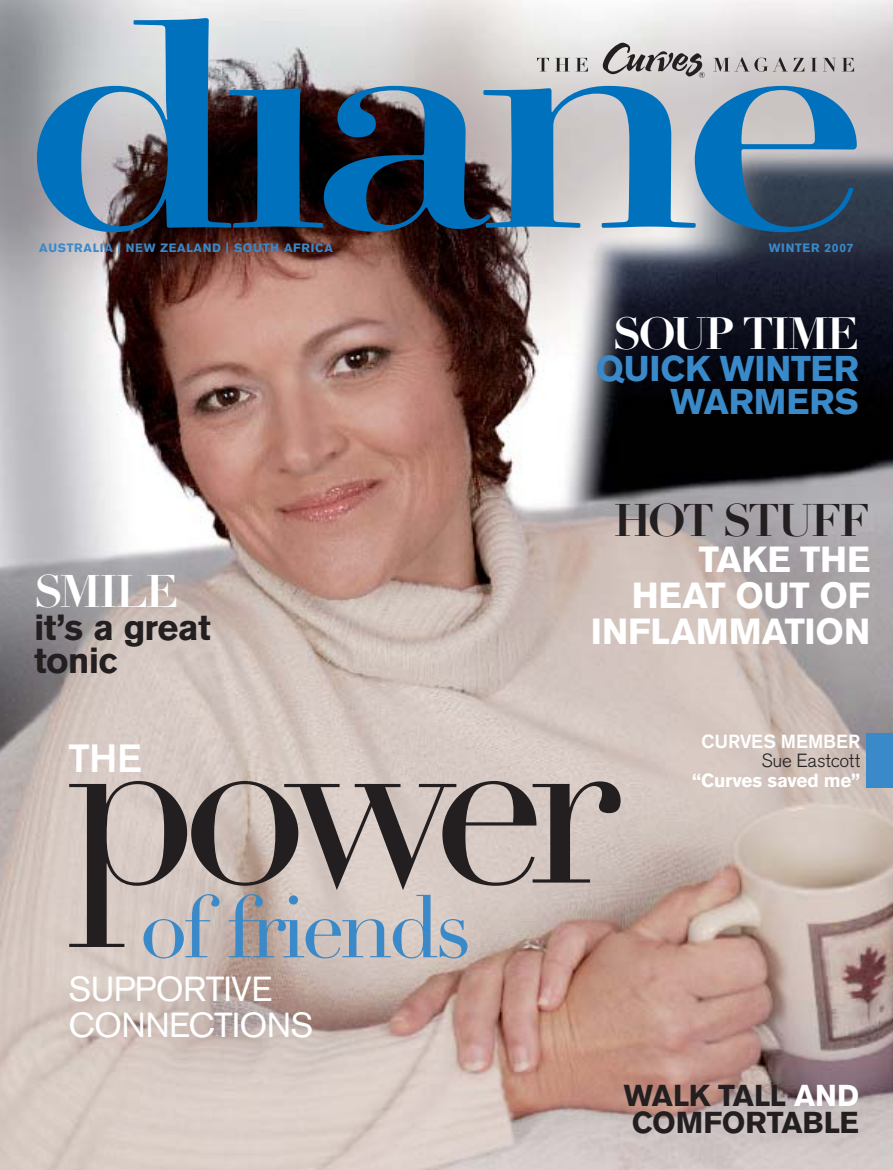
<style>
.page{position:relative;width:893px;height:1170px;background:#fff}
.page>*{position:absolute;margin:0;border:0;box-sizing:border-box;transform-origin:0 0}
.t1{font:229.8px "Didot LH";letter-spacing:-.095em;color:#231f20}
.t2{font:86.55px "Didot LH";letter-spacing:-.055em;color:#3a89c8}
.t3{font:700 45px "Didot LH";letter-spacing:-.06em;color:#231f20}
.t4{font:700 45px "Didot LH";letter-spacing:-.05em;color:#fff}
.t5{font:700 44.4px "Didot LH";letter-spacing:-.045em;color:#fff}
.t6{font:500 39px "Akzidenz Grotesk BQ";color:#fff}
.t7{font:700 36px/35.7px "Akzidenz Grotesk BQ";letter-spacing:-.005em;color:#fff;text-align:right}
.t8{font:700 36px/33px "Akzidenz Grotesk BQ";letter-spacing:-.02em;color:#231f20}
.t9{font:700 35.55px/32.5px "Akzidenz Grotesk BQ";letter-spacing:-.005em;color:#3a89c8;text-align:right}
.t10{font:34.5px/36px "Akzidenz Grotesk BQ";letter-spacing:-.015em;color:#fff}
.t11{font:700 30px/27px "Akzidenz Grotesk BQ";letter-spacing:-.005em;color:#231f20}
.t12{font:700 18.9px "Akzidenz Grotesk BQ";letter-spacing:-.015em;color:#fff}
.t13{font:500 18.9px "Akzidenz Grotesk BQ";letter-spacing:-.005em;color:#fff}
.t14{font:300 18.9px "Akzidenz Grotesk BQ";letter-spacing:-.01em;color:#231f20}
.t15{font:700 12px "Akzidenz Grotesk BQ";letter-spacing:.06em;color:#3a89c8}
.s1{color:#fff}
</style>
<div class="page">
<img style="left:0;top:0;width:893px;height:1169px">
<svg style="left:37px;top:18px;width:454px;height:214px;background:#5c7c95"></svg>
<svg style="left:483px;top:86px;width:374px;height:146px;background:#6993b2"></svg>
<svg style="left:537px;top:58px;width:12px;height:13px"></svg>
<svg style="left:555px;top:58px;width:15px;height:13px"></svg>
<svg style="left:576px;top:58px;width:12px;height:13px"></svg>
<svg style="left:713px;top:57px;width:91px;height:15px"></svg>
<svg style="left:811px;top:58px;width:6px;height:13px"></svg>
<svg style="left:823px;top:58px;width:13px;height:13px"></svg>
<svg style="left:842px;top:58px;width:12px;height:13px"></svg>
<div style="left:867px;top:733px;width:26px;height:54px;background:#3a89c8"></div>
<svg style="left:603px;top:43px;width:102px;height:35px;background:#aba7a7"></svg>
<p class="t15" style="left:39px;top:243px;width:295px">AUSTRALIA | NEW ZEALAND | SOUTH AFRICA</p>
<p class="t15" style="left:769px;top:243px;width:86px">WINTER 2007</p>
<h3 class="t4" style="left:34px;top:574px;width:146px">SMILE</h3>
<h3 class="t8" style="left:34px;top:614px;width:178px">it’s a great tonic</h3>
<h3 class="t5" style="left:613px;top:316px;width:248px">SOUP TIME</h3>
<h3 class="t9" style="left:596px;top:356px;width:265px">QUICK WINTER<br>WARMERS</h3>
<h3 class="t3" style="left:614px;top:504px;width:258px">HOT STUFF</h3>
<h3 class="t7" style="left:591px;top:545px;width:281px">TAKE THE<br>HEAT OUT OF<br>INFLAMMATION</h3>
<h3 class="t6" style="left:68px;top:744px;width:75px">THE</h3>
<h1 class="t1" style="left:63px;top:707px;width:559px">power</h1>
<h2 class="t2" style="left:140px;top:891px;width:334px">of friends</h2>
<h3 class="t10" style="left:68px;top:974px;width:247px">SUPPORTIVE<br>CONNECTIONS</h3>
<h3 class="t13" style="left:702px;top:734px;width:160px">CURVES MEMBER</h3>
<h3 class="t14" style="left:761px;top:753px;width:100px">Sue Eastcott</h3>
<h3 class="t12" style="left:692px;top:773px;width:170px">“Curves saved me”</h3>
<h3 class="t11" style="left:624px;top:1085px;width:237px">WALK TALL <span class="s1">AND<br></span>COMFORTABLE</h3>
</div>
